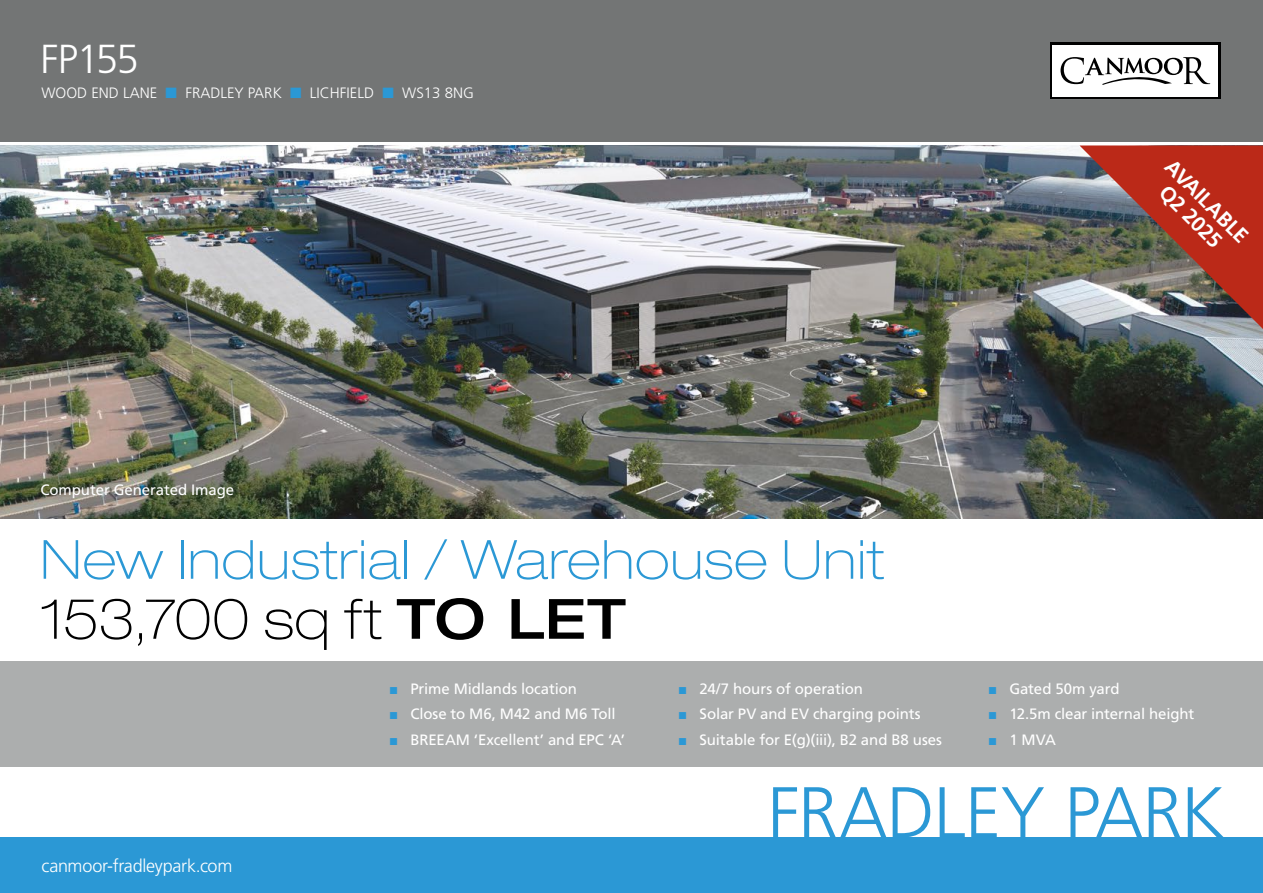
<style>
.page{position:relative;width:1263px;height:893px;background:#fff}
.page>*{position:absolute;margin:0;border:0;box-sizing:border-box;transform-origin:0 0}
.t1{font:300 72px "Frutiger LT Std";letter-spacing:-.01em;color:#2b98d5}
.t2{font:100 expanded 55.5px "Helvetica Neue LT Pro";letter-spacing:.005em;color:#000}
.t3{font:100 expanded 54px "Helvetica Neue LT Pro";letter-spacing:.02em;color:#2b98d5}
.t4{font:300 40.5px "Frutiger LT Std";letter-spacing:-.04em;color:#fff}
.t5{font:700 21px/22.5px "Frutiger LT Std";color:#fff;text-align:center}
.t6{font:300 18px "Frutiger LT Std";letter-spacing:-.015em;color:#fff}
.t7{font:15px "Frutiger LT Std";letter-spacing:-.01em;color:#fff}
.t8{font:300 15px "Frutiger LT Std";color:#fff}
.s1{color:#2b98d5}
.s2{font-weight:500}
.s3{font-family:"Arial";color:#2b98d5}
</style>
<div class="page">
<div style="left:0;top:0;width:1263px;height:141px;background:#737575"></div>
<img style="left:0;top:146px;width:1263px;height:373px">
<div style="left:0;top:838px;width:1263px;height:55px;background:#2b98d5"></div>
<div style="left:0;top:661px;width:1263px;height:105px;background:#acaeae"></div>
<img style="left:1079px;top:145px;width:184px;height:184px">
<div style="left:1050px;top:43px;width:170px;height:56px;background:#000"></div>
<div style="left:1052px;top:45px;width:166px;height:52px;background:#fff"></div>
<svg style="left:1060px;top:57px;width:150px;height:28px"></svg>
<h3 class="t4" style="left:40px;top:36px;width:100px">FP155</h3>
<p class="t8" style="left:41px;top:85px;width:434px">WOOD END LANE <span class="s1">■</span> FRADLEY PARK <span class="s1">■</span> LICHFIELD <span class="s1">■</span> WS13 8NG</p>
<h3 class="t5" style="left:1176px;top:155px;width:109px;rotate:45deg">AVAILABLE<br>Q2 2025</h3>
<p class="t7" style="left:40px;top:481px;width:195px">Computer Generated Image</p>
<h3 class="t3" style="left:40px;top:527px;width:845px">New Industrial / Warehouse Unit</h3>
<h2 class="t2" style="left:40px;top:586px;width:587px">153,700 sq ft <span class="s2">TO LET</span></h2>
<p class="t7" style="left:389px;top:680px;width:189px"><span class="s3">■</span> Prime Midlands location</p>
<p class="t7" style="left:389px;top:705px;width:228px"><span class="s3">■</span> Close to M6, M42 and M6 Toll</p>
<p class="t7" style="left:389px;top:731px;width:237px"><span class="s3">■</span> BREEAM ‘Excellent’ and EPC ‘A’</p>
<p class="t7" style="left:678px;top:680px;width:186px"><span class="s3">■</span> 24/7 hours of operation</p>
<p class="t7" style="left:678px;top:705px;width:244px"><span class="s3">■</span> Solar PV and EV charging points</p>
<p class="t7" style="left:678px;top:731px;width:265px"><span class="s3">■</span> Suitable for E(g)(iii), B2 and B8 uses</p>
<p class="t7" style="left:988px;top:680px;width:133px"><span class="s3">■</span> Gated 50m yard</p>
<p class="t7" style="left:988px;top:705px;width:208px"><span class="s3">■</span> 12.5m clear internal height</p>
<p class="t7" style="left:988px;top:731px;width:69px"><span class="s3">■</span> 1 MVA</p>
<p class="t6" style="left:41px;top:855px;width:192px">canmoor-fradleypark.com</p>
<h1 class="t1" style="left:767px;top:772px;width:459px">FRADLEY PARK</h1>
</div>
